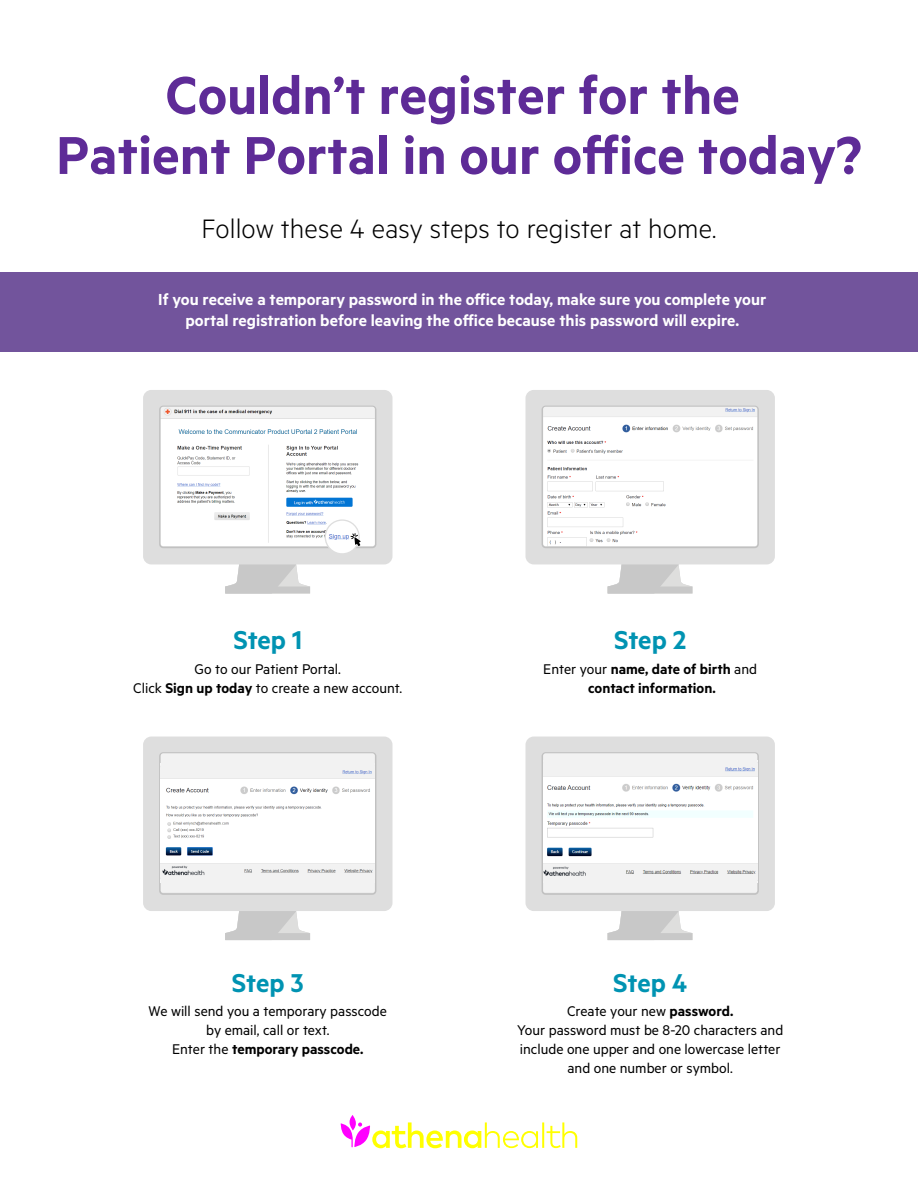
<style>
.page{position:relative;width:918px;height:1188px;background:#fff}
.page>*{position:absolute;margin:0;border:0;box-sizing:border-box;transform-origin:0 0}
.t1{font:600 60px/60px "Metric";color:#5e2b97;text-align:center}
.t2{font:300 30px "Metric";letter-spacing:.005em;color:#000}
.t3{font:600 29.1px "Metric";letter-spacing:-.005em;color:#0093b2}
.t4{font:600 18px/21.6px "Metric";color:#fff;text-align:center}
.t5{font:15.9px/19px "Metric";color:#000;text-align:center}
.t6{font:600 15.9px/19px "Metric";color:#000;text-align:center}
.s1{font-weight:600}
.s2{font-weight:400}
</style>
<div class="page">
<svg style="left:349px;top:1115px;width:7px;height:15px"></svg>
<svg style="left:341px;top:1122px;width:236px;height:26px"></svg>
<svg style="left:225px;top:564px;width:85px;height:23px"></svg>
<div style="left:225px;top:587px;width:85px;height:6px;background:#c8c8c8"></div>
<div style="left:143px;top:390px;width:250px;height:174px;background:#dedede;border-radius:8px"></div>
<svg style="left:226px;top:911px;width:83px;height:22px"></svg>
<div style="left:225px;top:933px;width:85px;height:7px;background:#c8c8c8"></div>
<div style="left:143px;top:737px;width:250px;height:174px;background:#dedede;border-radius:8px"></div>
<svg style="left:159px;top:752px;width:217px;height:143px"></svg>
<img style="left:161px;top:768px;width:214px;height:110px">
<div style="left:161px;top:753px;width:214px;height:15px;background:#f2f2f2"></div>
<div style="left:161px;top:878px;width:214px;height:15px;background:#f2f2f2"></div>
<svg style="left:608px;top:911px;width:83px;height:22px"></svg>
<div style="left:608px;top:933px;width:85px;height:7px;background:#c8c8c8"></div>
<div style="left:525px;top:737px;width:250px;height:174px;background:#dedede;border-radius:8px"></div>
<svg style="left:542px;top:752px;width:217px;height:143px"></svg>
<img style="left:543px;top:764px;width:214px;height:114px">
<div style="left:543px;top:753px;width:214px;height:11px;background:#f2f2f2"></div>
<div style="left:543px;top:878px;width:214px;height:15px;background:#f2f2f2"></div>
<svg style="left:608px;top:564px;width:85px;height:23px"></svg>
<div style="left:608px;top:587px;width:85px;height:6px;background:#c8c8c8"></div>
<div style="left:525px;top:390px;width:250px;height:174px;background:#dedede;border-radius:8px"></div>
<svg style="left:542px;top:406px;width:217px;height:142px"></svg>
<img style="left:543px;top:407px;width:214px;height:139px">
<div style="left:0;top:272px;width:918px;height:79px;background:#72549c"></div>
<svg style="left:325px;top:520px;width:34px;height:34px"></svg>
<div style="left:325px;top:519px;width:35px;height:36px;border:1px solid #dedede;border-radius:50%"></div>
<svg style="left:159px;top:406px;width:217px;height:142px;background:#eceff1"></svg>
<h1 class="t1" style="left:56px;top:69px;width:807px">Couldn’t register for the<br>Patient Portal in our office today?</h1>
<h2 class="t2" style="left:201px;top:219px;width:516px">Follow these 4 easy steps to register at home.</h2>
<p class="t4" style="left:158px;top:289px;width:610px">If you receive a temporary password in the office today, make sure you complete your portal registration before leaving the office because this password will expire.</p>
<h3 class="t3" style="left:233px;top:630px;width:70px">Step 1</h3>
<p class="t5" style="left:133px;top:660px;width:271px">Go to our Patient Portal.<br>Click <span class="s1">Sign up today</span> to create a new account.</p>
<h3 class="t3" style="left:232px;top:973px;width:73px">Step 3</h3>
<p class="t5" style="left:149px;top:1003px;width:240px">We will send you a temporary passcode by email, call or text.<br>Enter the <span class="s1">temporary passcode.</span></p>
<h3 class="t3" style="left:614px;top:630px;width:74px">Step 2</h3>
<p class="t6" style="left:543px;top:660px;width:215px"><span class="s2">Enter your</span> name, date of birth <span class="s2">and </span>contact information.</p>
<h3 class="t3" style="left:613px;top:973px;width:76px">Step 4</h3>
<p class="t5" style="left:517px;top:1003px;width:268px">Create your new <span class="s1">password.<br></span>Your password must be 8-20 characters and include one upper and one lowercase letter and one number or symbol.</p>
</div>
